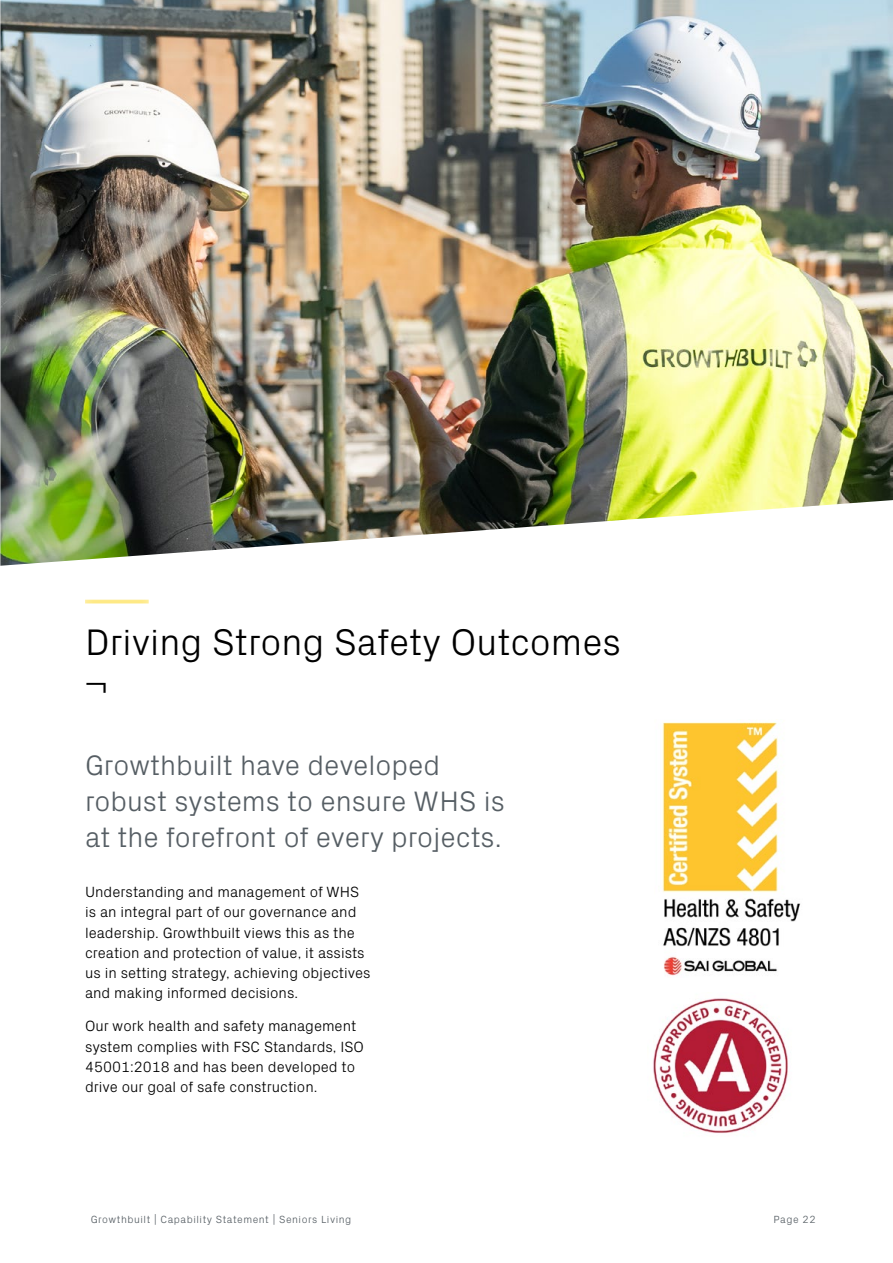
<style>
.page{position:relative;width:893px;height:1263px;background:#fff}
.page>*{position:absolute;margin:0;border:0;box-sizing:border-box;transform-origin:0 0}
.t1{font:300 37.5px/45px "Px Grotesk";color:#000}
.t2{font:300 28.5px/36px "Px Grotesk";color:#565e64}
.t3{font:300 15px/20.2px "Px Grotesk";color:#000}
.t4{font:300 10.5px "Px Grotesk";letter-spacing:.05em;color:#565e64}
</style>
<div class="page">
<img style="left:653px;top:998px;width:135px;height:136px">
<img style="left:662px;top:722px;width:138px;height:254px">
<img style="left:0;top:0;width:893px;height:566px">
<div style="left:72px;top:587px;width:89px;height:17px;background:#fff;opacity:.73"></div>
<h1 class="t1" style="left:85px;top:617px;width:538px">Driving Strong Safety Outcomes ¬</h1>
<h2 class="t2" style="left:85px;top:744px;width:421px">Growthbuilt have developed robust systems to ensure WHS is at the forefront of every projects.</h2>
<p class="t3" style="left:85px;top:880px;width:287px">Understanding and management of WHS is an integral part of our governance and leadership. Growthbuilt views this as the creation and protection of value, it assists us in setting strategy, achieving objectives and making informed decisions.</p>
<p class="t3" style="left:85px;top:1015px;width:280px">Our work health and safety management system complies with FSC Standards, ISO 45001:2018 and has been developed to drive our goal of safe construction.</p>
<p class="t4" style="left:91px;top:1211px;width:262px">Growthbuilt | Capability Statement | Seniors Living</p>
<p class="t4" style="left:774px;top:1211px;width:44px">Page 22</p>
</div>
